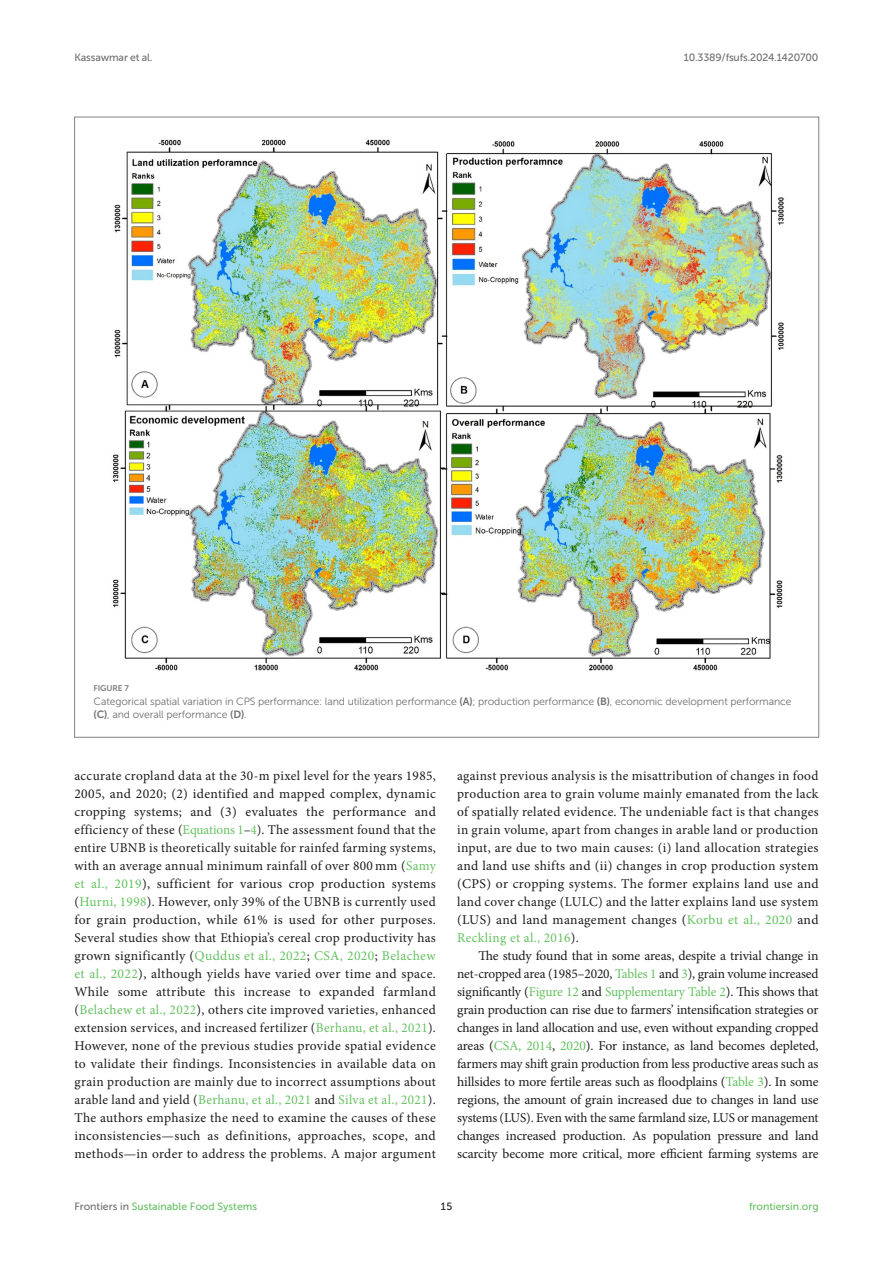
<style>
.page{position:relative;width:893px;height:1263px;background:#fff}
.page>*{position:absolute;margin:0;border:0;box-sizing:border-box;transform-origin:0 0}
.TEXT{font:13.5px/18px "Minion Pro";letter-spacing:.015em;color:#1b1c1b;text-align:justify}
.FIG_LEG{font:10.5px/13.5px "Museo Sans 300";letter-spacing:-.01em;color:#706f70}
.t1{font:10.5px "Museo Sans 500";color:#65c161}
.t2{font:10.5px "Museo Sans 500";letter-spacing:-.015em;color:#706f70}
.t3{font:10.5px "Museo Sans 500";color:#1b1c1b}
.FIG_HD{font:8.25px "Museo Sans 700";letter-spacing:-.01em;color:#7e7f7f}
.s1{font-family:"Museo Sans 700"}
.s2{color:#65c161}
.s3{color:#1c1d1d}
.s4{color:#706f70}
</style>
<div class="page">
<img style="left:112px;top:139px;width:672px;height:532px">
<p class="t2" style="left:74px;top:51px;width:80px">Kassawmar et al.</p>
<p class="t2" style="left:684px;top:51px;width:136px">10.3389/fsufs.2024.1420700</p>
<p class="FIG_HD" style="left:94px;top:684px;width:37px">FIGURE 7</p>
<p class="FIG_LEG" style="left:94px;top:694px;width:700px">Categorical spatial variation in CPS performance: land utilization performance <span class="s1">(A)</span>; production performance <span class="s1">(B)</span>, economic development performance <span class="s1">(C)</span>, and overall performance <span class="s1">(D)</span>.</p>
<p class="TEXT" style="left:74px;top:767px;width:363px">accurate cropland data at the 30-m pixel level for the years 1985, 2005, and 2020; (2) identified and mapped complex, dynamic cropping systems; and (3) evaluates the performance and efficiency of these (<span class="s2">Equations 1</span>–<span class="s2">4</span><span class="s3">)</span>. The assessment found that the entire UBNB is theoretically suitable for rainfed farming systems, with an average annual minimum rainfall of over 800 mm (<span class="s2">Samy et al., 2019</span>), sufficient for various crop production systems (<span class="s2">Hurni, 1998</span>). However, only 39% of the UBNB is currently used for grain production, while 61% is used for other purposes.<br>Several studies show that Ethiopia’s cereal crop productivity has grown significantly (<span class="s2">Quddus et al., 2022</span>; <span class="s2">CSA, 2020</span>; <span class="s2">Belachew et al., 2022</span>), although yields have varied over time and space.<br>While some attribute this increase to expanded farmland (<span class="s2">Belachew et al., 2022</span>), others cite improved varieties, enhanced extension services, and increased fertilizer (<span class="s2">Berhanu, et al., 2021</span>).<br>However, none of the previous studies provide spatial evidence to validate their findings. Inconsistencies in available data on grain production are mainly due to incorrect assumptions about arable land and yield (<span class="s2">Berhanu, et al., 2021</span> and <span class="s2">Silva et al., 2021</span>).<br>The authors emphasize the need to examine the causes of these inconsistencies—such as definitions, approaches, scope, and methods—in order to address the problems. A major argument</p>
<p class="TEXT" style="left:457px;top:767px;width:363px">against previous analysis is the misattribution of changes in food production area to grain volume mainly emanated from the lack of spatially related evidence. The undeniable fact is that changes in grain volume, apart from changes in arable land or production input, are due to two main causes: (i) land allocation strategies and land use shifts and (ii) changes in crop production system (CPS) or cropping systems. The former explains land use and land cover change (LULC) and the latter explains land use system (LUS) and land management changes (<span class="s2">Korbu et al., 2020</span> and <span class="s2">Reckling et al., 2016</span>).</p>
<p class="TEXT" style="left:457px;top:947px;width:363px;text-indent:21px">The study found that in some areas, despite a trivial change in net-cropped area (1985–2020, <span class="s2">Tables 1</span> and <span class="s2">3</span>), grain volume increased significantly (<span class="s2">Figure 12</span> and <span class="s2">Supplementary Table 2</span>). This shows that grain production can rise due to farmers’ intensification strategies or changes in land allocation and use, even without expanding cropped areas (<span class="s2">CSA, 2014</span>, <span class="s2">2020</span>). For instance, as land becomes depleted, farmers may shift grain production from less productive areas such as hillsides to more fertile areas such as floodplains (<span class="s2">Table 3</span>). In some regions, the amount of grain increased due to changes in land use systems (LUS). Even with the same farmland size, LUS or management changes increased production. As population pressure and land scarcity become more critical, more efficient farming systems are</p>
<p class="t1" style="left:74px;top:1200px;width:184px"><span class="s4">Frontiers in</span> Sustainable Food Systems</p>
<p class="t3" style="left:441px;top:1200px;width:13px">15</p>
<p class="t1" style="left:749px;top:1200px;width:71px">frontiersin.org</p>
</div>
